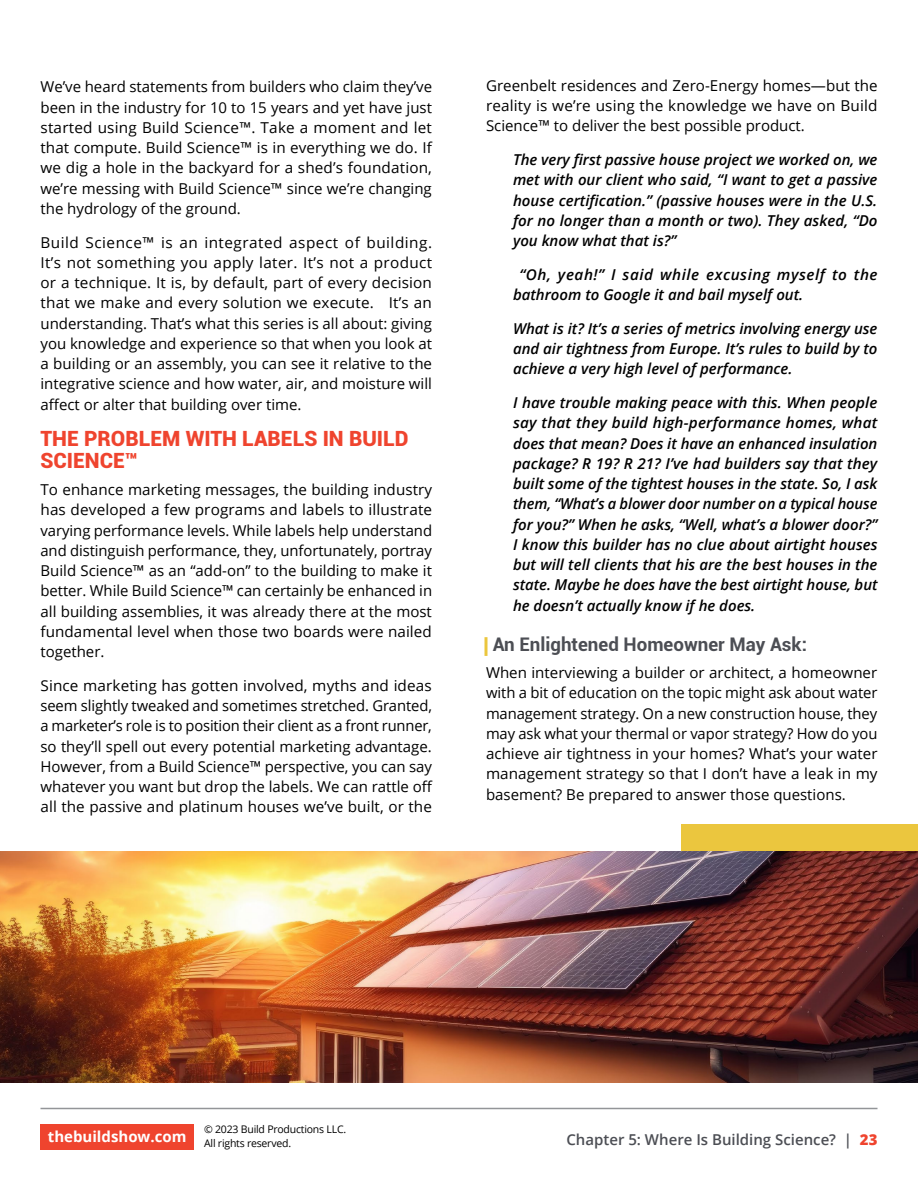
<style>
.page{position:relative;width:918px;height:1188px;background:#fff}
.page>*{position:absolute;margin:0;border:0;box-sizing:border-box;transform-origin:0 0}
.t1{font:900 21px/22.5px "Roboto";color:#ef442e}
.t2{font:700 18.75px "Roboto";color:#4c4e54}
.t3{font:15px/20.2px "Open Sans";color:#000;text-align:justify}
.t4{font:italic 600 15px/20.2px "Open Sans";color:#000;text-align:justify}
.t5{font:italic 600 15px/20.2px "Open Sans";letter-spacing:.02em;color:#000}
.t6{font:600 15px "Open Sans";color:#4c4e54}
.t7{font:700 15px "Open Sans";color:#fff}
.t8{font:10.5px/13.5px "Open Sans";letter-spacing:-.02em;color:#000}
.s1{font-weight:800;color:#ef442e}
</style>
<div class="page">
<hr style="left:40px;top:1108px;width:838px;height:1px;background:#939598">
<div style="left:40px;top:1124px;width:154px;height:25px;background:#ef442e"></div>
<svg style="left:484px;top:637px;width:4px;height:19px"></svg>
<div style="left:682px;top:824px;width:236px;height:51px;background:#ebc63e"></div>
<img style="left:0;top:851px;width:918px;height:231px">
<p class="t3" style="left:40px;top:77px;width:393px">We’ve heard statements from builders who claim they’ve been in the industry for 10 to 15 years and yet have just started using Build Science™. Take a moment and let that compute. Build Science™ is in everything we do. If we dig a hole in the backyard for a shed’s foundation, we’re messing with Build Science™ since we’re changing the hydrology of the ground.</p>
<p class="t3" style="left:40px;top:232px;width:393px">Build Science™ is an integrated aspect of building.<br>It’s not something you apply later. It’s not a product or a technique. It is, by default, part of every decision that we make and every solution we execute. It’s an understanding. That’s what this series is all about: giving you knowledge and experience so that when you look at a building or an assembly, you can see it relative to the integrative science and how water, air, and moisture will affect or alter that building over time.</p>
<h1 class="t1" style="left:40px;top:426px;width:370px">THE PROBLEM WITH LABELS IN BUILD<br>SCIENCE™</h1>
<p class="t3" style="left:40px;top:479px;width:393px">To enhance marketing messages, the building industry has developed a few programs and labels to illustrate varying performance levels. While labels help understand and distinguish performance, they, unfortunately, portray Build Science™ as an “add-on” to the building to make it better. While Build Science™ can certainly be enhanced in all building assemblies, it was already there at the most fundamental level when those two boards were nailed together.</p>
<p class="t3" style="left:40px;top:675px;width:394px">Since marketing has gotten involved, myths and ideas seem slightly tweaked and sometimes stretched. Granted, a marketer’s role is to position their client as a front runner, so they’ll spell out every potential marketing advantage.<br>However, from a Build Science™ perspective, you can say whatever you want but drop the labels. We can rattle off all the passive and platinum houses we’ve built, or the</p>
<p class="t3" style="left:486px;top:75px;width:393px">Greenbelt residences and Zero-Energy homes—but the reality is we’re using the knowledge we have on Build Science™ to deliver the best possible product.</p>
<p class="t4" style="left:513px;top:149px;width:366px">The very first passive house project we worked on, we met with our client who said, “I want to get a passive house certification.” (passive houses were in the U.S. for no longer than a month or two). They asked, “Do you know what that is?”</p>
<p class="t5" style="left:513px;top:264px;width:366px;text-indent:6px">“Oh, yeah!” I said while excusing myself to the bathroom to Google it and bail myself out.</p>
<p class="t4" style="left:513px;top:318px;width:366px">What is it? It’s a series of metrics involving energy use and air tightness from Europe. It’s rules to build by to achieve a very high level of performance.</p>
<p class="t4" style="left:513px;top:392px;width:366px">I have trouble making peace with this. When people say that they build high-performance homes, what does that mean? Does it have an enhanced insulation package? R 19? R 21? I’ve had builders say that they built some of the tightest houses in the state. So, I ask them, “What’s a blower door number on a typical house for you?” When he asks, “Well, what’s a blower door?” I know this builder has no clue about airtight houses but will tell clients that his are the best houses in the state. Maybe he does have the best airtight house, but he doesn’t actually know if he does.</p>
<p class="t2" style="left:493px;top:631px;width:316px">An Enlightened Homeowner May Ask:</p>
<p class="t3" style="left:486px;top:662px;width:393px">When interviewing a builder or architect, a homeowner with a bit of education on the topic might ask about water management strategy. On a new construction house, they may ask what your thermal or vapor strategy? How do you achieve air tightness in your homes? What’s your water management strategy so that I don’t have a leak in my basement? Be prepared to answer those questions.</p>
<p class="t8" style="left:204px;top:1123px;width:144px">© 2023 Build Productions LLC.<br>All rights reserved.</p>
<p class="t7" style="left:48px;top:1126px;width:140px">thebuildshow.com</p>
<p class="t6" style="left:566px;top:1129px;width:313px">Chapter 5: Where Is Building Science? | <span class="s1">23</span></p>
</div>
